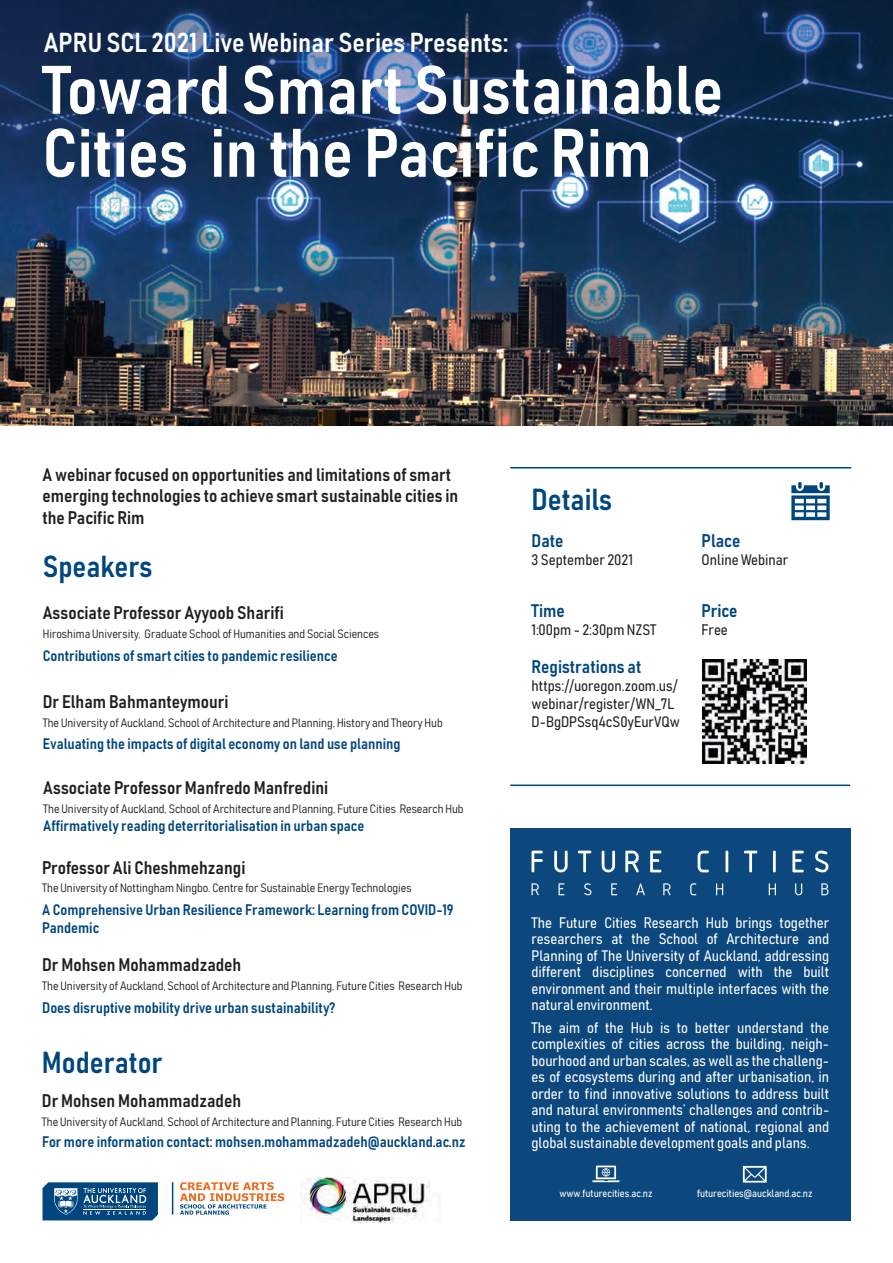
<style>
.page{position:relative;width:893px;height:1263px;background:#fff}
.page>*{position:absolute;margin:0;border:0;box-sizing:border-box;transform-origin:0 0}
.t1{font:67.5px/63px "Bahnschrift";color:#fff}
.t2{font:30px "Bahnschrift";color:#00467e}
.t3{font:27px "Bahnschrift";color:#fff}
.t4{font:18px/21.6px "Bahnschrift";color:#231f20}
.t5{font:18px "Bahnschrift";color:#00467e}
.t6{font:15px/16.5px "Bahnschrift";color:#fff;text-align:justify}
.t7{font:15px/18px "Bahnschrift";color:#00467e}
.t8{font:15px/18px "Bahnschrift";color:#231f20}
.t9{font:12px "Bahnschrift";color:#231f20}
.t10{font:10.5px "Bahnschrift";color:#fff}
</style>
<div class="page">
<img style="left:0;top:0;width:893px;height:425px">
<div style="left:510px;top:828px;width:340px;height:392px;background:#0c487d"></div>
<hr style="left:510px;top:467px;width:341px;height:1px;background:#00467e">
<hr style="left:510px;top:784px;width:340px;height:2px;background:#00467e">
<svg style="left:531px;top:883px;width:8px;height:12px"></svg>
<svg style="left:558px;top:883px;width:6px;height:12px"></svg>
<svg style="left:584px;top:883px;width:7px;height:13px"></svg>
<svg style="left:611px;top:883px;width:6px;height:12px"></svg>
<svg style="left:636px;top:883px;width:9px;height:12px"></svg>
<svg style="left:663px;top:883px;width:8px;height:12px"></svg>
<svg style="left:690px;top:883px;width:6px;height:12px"></svg>
<svg style="left:716px;top:883px;width:7px;height:12px"></svg>
<svg style="left:769px;top:883px;width:7px;height:12px"></svg>
<svg style="left:795px;top:883px;width:7px;height:12px"></svg>
<svg style="left:821px;top:883px;width:8px;height:12px"></svg>
<svg style="left:531px;top:851px;width:12px;height:21px"></svg>
<svg style="left:554px;top:851px;width:14px;height:22px"></svg>
<svg style="left:578px;top:851px;width:13px;height:21px"></svg>
<svg style="left:602px;top:851px;width:13px;height:22px"></svg>
<svg style="left:625px;top:851px;width:14px;height:22px"></svg>
<svg style="left:650px;top:851px;width:11px;height:21px"></svg>
<svg style="left:697px;top:851px;width:12px;height:21px"></svg>
<svg style="left:725px;top:851px;width:3px;height:21px"></svg>
<svg style="left:744px;top:851px;width:13px;height:21px"></svg>
<svg style="left:773px;top:851px;width:3px;height:21px"></svg>
<svg style="left:792px;top:851px;width:12px;height:21px"></svg>
<svg style="left:815px;top:851px;width:14px;height:22px"></svg>
<svg style="left:43px;top:1182px;width:115px;height:38px"></svg>
<hr style="left:172px;top:1182px;width:1px;height:32px;background:#00467e">
<svg style="left:180px;top:1182px;width:104px;height:33px"></svg>
<img style="left:301px;top:1177px;width:129px;height:45px">
<img style="left:702px;top:659px;width:104px;height:104px">
<svg style="left:791px;top:482px;width:39px;height:38px"></svg>
<svg style="left:743px;top:1166px;width:24px;height:16px"></svg>
<svg style="left:592px;top:1165px;width:28px;height:17px"></svg>
<h3 class="t3" style="left:44px;top:25px;width:466px">APRU SCL 2021 Live Webinar Series Presents:</h3>
<h1 class="t1" style="left:43px;top:57px;width:682px">Toward Smart Sustainable<br>Cities in the Pacific Rim</h1>
<p class="t4" style="left:43px;top:463px;width:417px">A webinar focused on opportunities and limitations of smart emerging technologies to achieve smart sustainable cities in the Pacific Rim</p>
<h2 class="t2" style="left:43px;top:547px;width:112px">Speakers</h2>
<p class="t4" style="left:43px;top:602px;width:243px">Associate Professor Ayyoob Sharifi</p>
<p class="t9" style="left:43px;top:626px;width:338px">Hiroshima University, Graduate School of Humanities and Social Sciences</p>
<p class="t7" style="left:43px;top:646px;width:296px">Contributions of smart cities to pandemic resilience</p>
<p class="t4" style="left:43px;top:690px;width:187px">Dr Elham Bahmanteymouri</p>
<p class="t9" style="left:43px;top:715px;width:401px">The University of Auckland, School of Architecture and Planning, History and Theory Hub</p>
<p class="t7" style="left:43px;top:735px;width:359px">Evaluating the impacts of digital economy on land use planning</p>
<p class="t4" style="left:43px;top:776px;width:287px">Associate Professor Manfredo Manfredini</p>
<p class="t9" style="left:43px;top:801px;width:422px">The University of Auckland, School of Architecture and Planning, Future Cities Research Hub</p>
<p class="t7" style="left:43px;top:816px;width:323px">Affirmatively reading deterritorialisation in urban space</p>
<p class="t4" style="left:42px;top:856px;width:205px">Professor Ali Cheshmehzangi</p>
<p class="t9" style="left:42px;top:881px;width:371px">The University of Nottingham Ningbo. Centre for Sustainable Energy Technologies</p>
<p class="t7" style="left:42px;top:900px;width:413px">A Comprehensive Urban Resilience Framework: Learning from COVID-19<br>Pandemic</p>
<p class="t4" style="left:42px;top:954px;width:201px">Dr Mohsen Mohammadzadeh</p>
<p class="t9" style="left:42px;top:978px;width:422px">The University of Auckland, School of Architecture and Planning, Future Cities Research Hub</p>
<p class="t7" style="left:42px;top:998px;width:295px">Does disruptive mobility drive urban sustainability?</p>
<h2 class="t2" style="left:42px;top:1043px;width:122px">Moderator</h2>
<p class="t4" style="left:42px;top:1089px;width:201px">Dr Mohsen Mohammadzadeh</p>
<p class="t9" style="left:42px;top:1114px;width:422px">The University of Auckland, School of Architecture and Planning, Future Cities Research Hub</p>
<p class="t7" style="left:42px;top:1132px;width:425px">For more information contact: mohsen.mohammadzadeh@auckland.ac.nz</p>
<h2 class="t2" style="left:531px;top:481px;width:82px">Details</h2>
<p class="t5" style="left:532px;top:529px;width:33px">Date</p>
<p class="t8" style="left:532px;top:550px;width:103px">3 September 2021</p>
<p class="t5" style="left:532px;top:600px;width:35px">Time</p>
<p class="t8" style="left:532px;top:621px;width:126px">1:00pm - 2:30pm NZST</p>
<p class="t5" style="left:532px;top:655px;width:111px">Registrations at</p>
<p class="t8" style="left:532px;top:676px;width:150px">https://uoregon.zoom.us/ webinar/register/WN_7L<br>D-BgDPSsq4cS0yEurVQw</p>
<p class="t5" style="left:702px;top:529px;width:40px">Place</p>
<p class="t8" style="left:702px;top:550px;width:88px">Online Webinar</p>
<p class="t5" style="left:702px;top:600px;width:38px">Price</p>
<p class="t8" style="left:702px;top:621px;width:28px">Free</p>
<p class="t6" style="left:531px;top:914px;width:299px">The Future Cities Research Hub brings together researchers at the School of Architecture and Planning of The University of Auckland, addressing different disciplines concerned with the built environment and their multiple interfaces with the natural environment.</p>
<p class="t6" style="left:531px;top:1019px;width:299px">The aim of the Hub is to better understand the complexities of cities across the building, neigh&shy;bourhood and urban scales, as well as the challeng&shy;es of ecosystems during and after urbanisation, in order to find innovative solutions to address built and natural environments’ challenges and contrib&shy;uting to the achievement of national, regional and global sustainable development goals and plans.</p>
<p class="t10" style="left:559px;top:1187px;width:95px">www.futurecities.ac.nz</p>
<p class="t10" style="left:697px;top:1187px;width:117px">futurecities@auckland.ac.nz</p>
</div>
